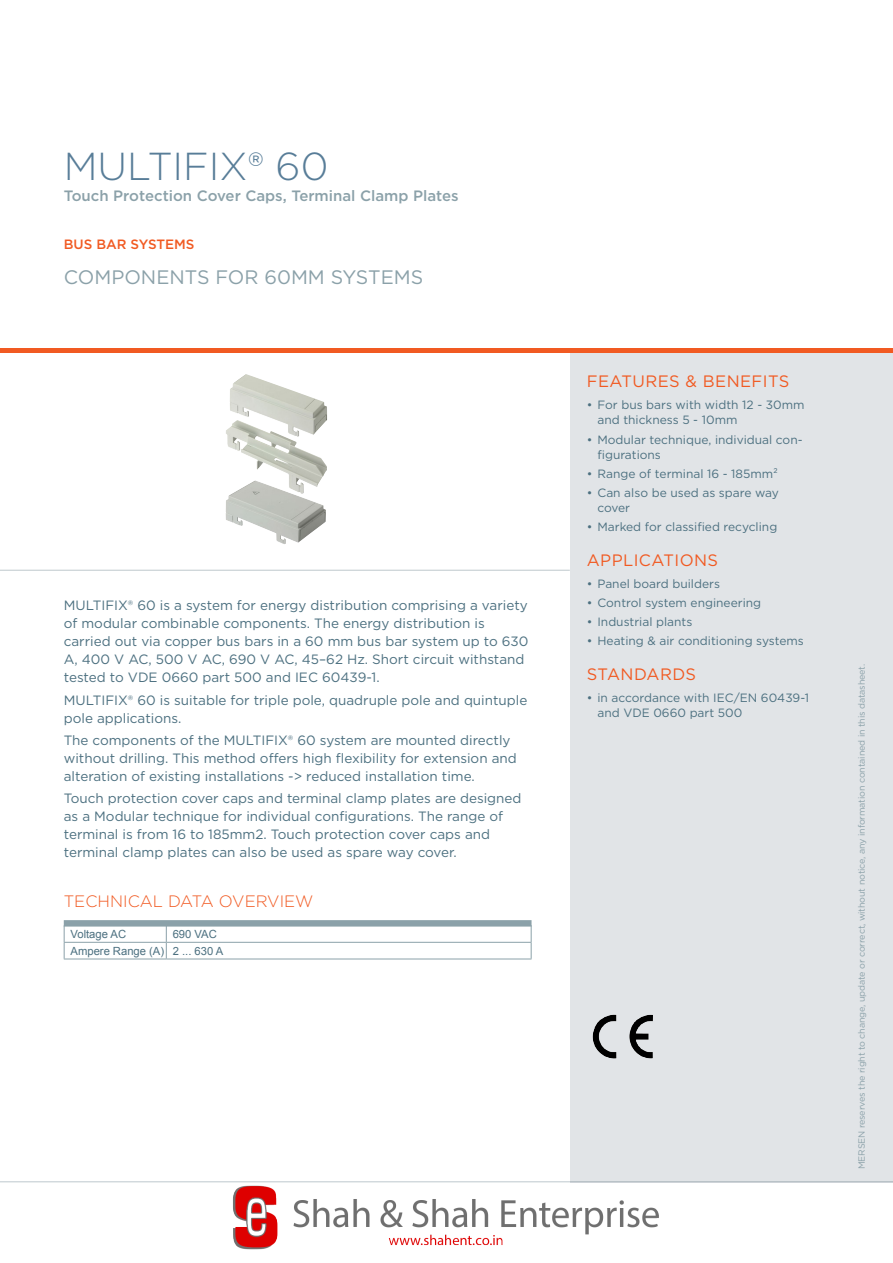
<style>
.page{position:relative;width:893px;height:1263px;background:#fff}
.page>*{position:absolute;margin:0;border:0;box-sizing:border-box;transform-origin:0 0}
.t1{font:300 39px "Gotham";color:#587d98}
.t2{font:19.5px "Gotham";color:#8ba1a9}
.t3{font:16.5px "Gotham";letter-spacing:.025em;color:#f15a22}
.t4{font:300 16.5px "Gotham";color:#f15a22}
.t5{font:500 15px "Gotham";color:#8ba1a9}
.t6{font:13.5px/18px "Gotham";color:#4c7080}
.t7{font:500 13.5px "Gotham";color:#f15a22}
.t8{font:12px/15px "Gotham";color:#4c7080}
.t9{font:11.25px/16.6px "Arial";color:#4c7080}
.t10{font:9px "Gotham";letter-spacing:-.015em;color:#8ba1a9}
</style>
<div class="page">
<hr style="left:0;top:1181px;width:893px;height:1px;background:#bec8cd">
<div style="left:570px;top:353px;width:323px;height:829px;background:#e1e4e7"></div>
<hr style="left:0;top:349px;width:893px;height:4px;background:#f15a22">
<hr style="left:0;top:570px;width:570px;height:1px;background:#bec8cd">
<img style="left:592px;top:1014px;width:61px;height:45px">
<div style="left:64px;top:920px;width:467px;height:6px;background:#8ba1a9"></div>
<hr style="left:64px;top:942px;width:102px;height:1px;background:#8ba1a9">
<svg style="left:64px;top:926px;width:1px;height:33px"></svg>
<hr style="left:64px;top:959px;width:102px;height:1px;background:#8ba1a9">
<hr style="left:166px;top:942px;width:365px;height:1px;background:#8ba1a9">
<svg style="left:166px;top:926px;width:1px;height:33px"></svg>
<svg style="left:531px;top:926px;width:1px;height:33px"></svg>
<hr style="left:166px;top:959px;width:365px;height:1px;background:#8ba1a9">
<img style="left:226px;top:374px;width:101px;height:170px">
<img style="left:224px;top:1181px;width:445px;height:69px">
<h1 class="t1" style="left:64px;top:142px;width:266px">MULTIFIX® 60</h1>
<p class="t5" style="left:64px;top:186px;width:396px">Touch Protection Cover Caps, Terminal Clamp Plates</p>
<p class="t7" style="left:64px;top:235px;width:132px">BUS BAR SYSTEMS</p>
<h2 class="t2" style="left:64px;top:264px;width:361px">COMPONENTS FOR 60MM SYSTEMS</h2>
<p class="t6" style="left:64px;top:596px;width:466px">MULTIFIX® 60 is a system for energy distribution comprising a variety of modular combinable components. The energy distribution is carried out via copper bus bars in a 60 mm bus bar system up to 630<br>A, 400 V AC, 500 V AC, 690 V AC, 45–62 Hz. Short circuit withstand tested to VDE 0660 part 500 and IEC 60439-1.</p>
<p class="t6" style="left:64px;top:690px;width:465px">MULTIFIX® 60 is suitable for triple pole, quadruple pole and quintuple pole applications.</p>
<p class="t6" style="left:64px;top:731px;width:455px">The components of the MULTIFIX® 60 system are mounted directly without drilling. This method offers high flexibility for extension and alteration of existing installations -&gt; reduced installation time.</p>
<p class="t6" style="left:64px;top:789px;width:459px">Touch protection cover caps and terminal clamp plates are designed as a Modular technique for individual configurations. The range of terminal is from 16 to 185mm2. Touch protection cover caps and terminal clamp plates can also be used as spare way cover.</p>
<p class="t4" style="left:64px;top:890px;width:251px">TECHNICAL DATA OVERVIEW</p>
<p class="t9" style="left:71px;top:926px;width:57px">Voltage AC</p>
<p class="t9" style="left:71px;top:926px;width:154px;text-indent:102px">690 VAC<br>Ampere Range (A) 2 ... 630 A</p>
<p class="t3" style="left:587px;top:371px;width:204px">FEATURES &amp; BENEFITS</p>
<p class="t8" style="left:597px;top:397px;width:209px;text-indent:-11px">• For bus bars with width 12 - 30mm and thickness 5 - 10mm</p>
<p class="t8" style="left:597px;top:432px;width:207px;text-indent:-11px">• Modular technique, individual con&shy;figurations</p>
<p class="t8" style="left:587px;top:466px;width:193px">• Range of terminal 16 - 185mm²</p>
<p class="t8" style="left:597px;top:485px;width:183px;text-indent:-11px">• Can also be used as spare way cover</p>
<p class="t8" style="left:587px;top:519px;width:192px">• Marked for classified recycling</p>
<p class="t3" style="left:587px;top:549px;width:133px">APPLICATIONS</p>
<p class="t8" style="left:587px;top:576px;width:135px">• Panel board builders</p>
<p class="t8" style="left:587px;top:595px;width:176px">• Control system engineering</p>
<p class="t8" style="left:587px;top:614px;width:107px">• Industrial plants</p>
<p class="t8" style="left:587px;top:633px;width:219px">• Heating &amp; air conditioning systems</p>
<p class="t3" style="left:587px;top:663px;width:111px">STANDARDS</p>
<p class="t8" style="left:597px;top:690px;width:213px;text-indent:-11px">• in accordance with IEC/EN 60439-1 and VDE 0660 part 500</p>
<p class="t10" style="left:856px;top:1169px;width:507px;rotate:-90deg">MERSEN reserves the right to change, update or correct, without notice, any information contained in this datasheet.</p>
</div>
